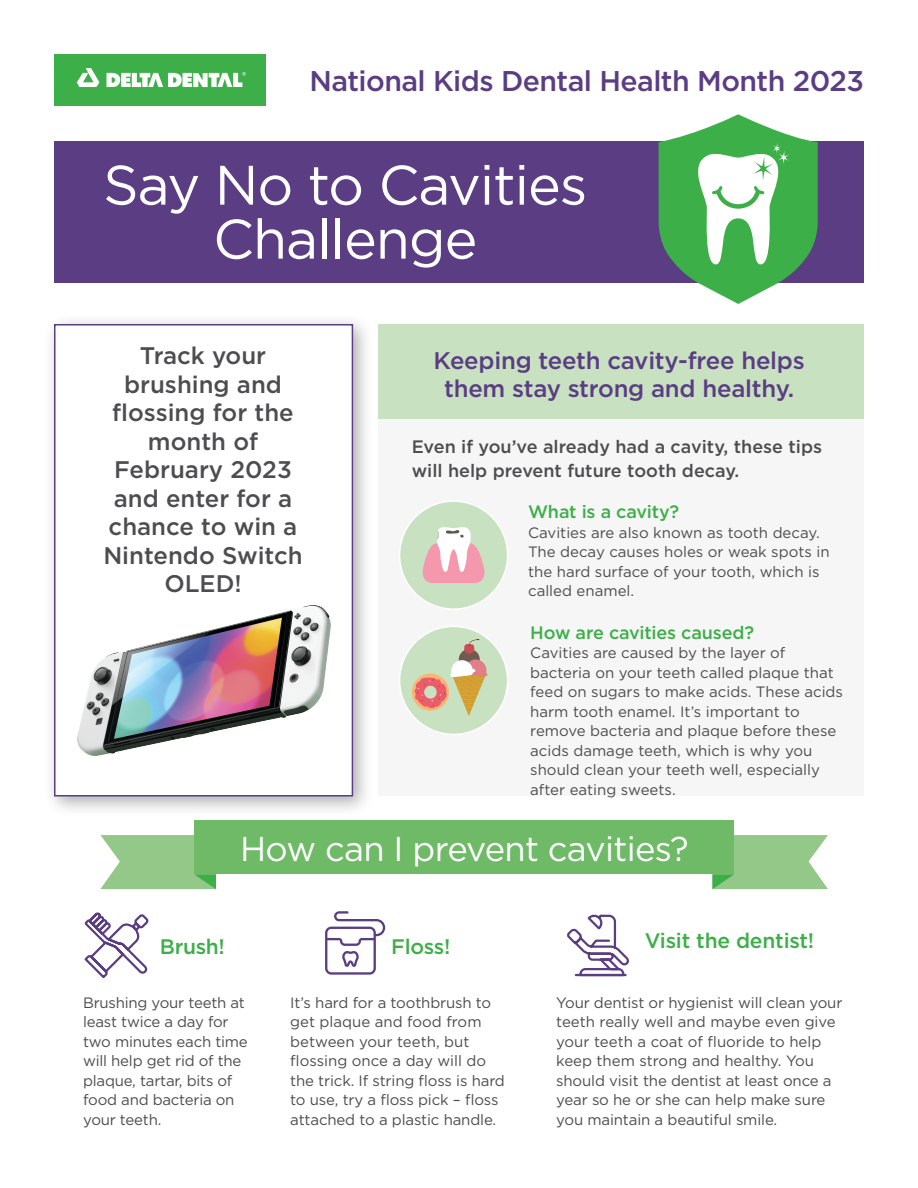
<style>
.page{position:relative;width:918px;height:1188px;background:#fff}
.page>*{position:absolute;margin:0;border:0;box-sizing:border-box;transform-origin:0 0}
.t1{font:55.5px/54px "Gotham";letter-spacing:-.02em;color:#fff;text-align:center}
.t2{font:34.5px "Gotham";letter-spacing:-.02em;color:#fff}
.t3{font:500 28.5px "Gotham";letter-spacing:-.02em;color:#5a3d83}
.t4{font:500 24px/28.5px "Gotham";color:#4d4d4f;text-align:center}
.t5{font:500 24px/28.5px "Gotham";letter-spacing:-.01em;color:#5a3d83;text-align:center}
.t6{font:500 21px "Gotham";letter-spacing:-.015em;color:#3daf49}
.t7{font:500 18px/24px "Gotham";color:#4d4d4f}
.t8{font:500 18px "Gotham";letter-spacing:-.015em;color:#3daf49}
.t9{font:15px/19.5px "Gotham";letter-spacing:-.005em;color:#4d4d4f}
</style>
<div class="page">
<div style="left:44px;top:314px;width:330px;height:503px;background:#231f20;opacity:.35"></div>
<div style="left:54px;top:324px;width:299px;height:472px;background:#fff;border:2px solid #5a3d83"></div>
<div style="left:378px;top:418px;width:486px;height:378px;background:#f6f6f6"></div>
<div style="left:378px;top:324px;width:486px;height:94px;background:#c8e1c0"></div>
<div style="left:54px;top:54px;width:211px;height:51px;background:#3daf49"></div>
<svg style="left:77px;top:68px;width:22px;height:19px"></svg>
<svg style="left:107px;top:72px;width:139px;height:15px"></svg>
<div style="left:54px;top:141px;width:810px;height:142px;background:#5a3d83"></div>
<svg style="left:659px;top:114px;width:159px;height:190px"></svg>
<div style="left:400px;top:501px;width:108px;height:108px;background:#c8e1c0;border-radius:50%"></div>
<div style="left:399px;top:500px;width:109px;height:110px;border:2px solid #fff;border-radius:50%"></div>
<svg style="left:422px;top:527px;width:63px;height:56px"></svg>
<div style="left:400px;top:626px;width:108px;height:108px;background:#c8e1c0;border-radius:50%"></div>
<div style="left:399px;top:626px;width:109px;height:109px;border:2px solid #fff;border-radius:50%"></div>
<div style="left:459px;top:649px;width:21px;height:21px;background:#715a50;border-radius:50%"></div>
<svg style="left:463px;top:639px;width:16px;height:15px"></svg>
<svg style="left:412px;top:660px;width:76px;height:56px"></svg>
<svg style="left:84px;top:912px;width:65px;height:67px"></svg>
<svg style="left:567px;top:914px;width:62px;height:63px"></svg>
<svg style="left:325px;top:911px;width:60px;height:64px"></svg>
<svg style="left:712px;top:835px;width:116px;height:54px;background:#9bcc92"></svg>
<svg style="left:100px;top:835px;width:116px;height:54px;background:#9bcc93"></svg>
<div style="left:194px;top:820px;width:540px;height:54px;background:#6eba66"></div>
<img style="left:77px;top:606px;width:254px;height:149px">
<p class="t3" style="left:310px;top:63px;width:556px">National Kids Dental Health Month 2023</p>
<p class="t1" style="left:103px;top:157px;width:486px">Say No to Cavities<br>Challenge</p>
<p class="t4" style="left:103px;top:341px;width:201px">Track your brushing and flossing for the month of<br>February 2023 and enter for a chance to win a<br>Nintendo Switch</p>
<p class="t4" style="left:164px;top:569px;width:79px">OLED!</p>
<p class="t5" style="left:434px;top:346px;width:373px">Keeping teeth cavity-free helps them stay strong and healthy.</p>
<p class="t7" style="left:412px;top:435px;width:412px">Even if you’ve already had a cavity, these tips will help prevent future tooth decay.</p>
<p class="t8" style="left:528px;top:500px;width:153px">What is a cavity?</p>
<p class="t9" style="left:528px;top:522px;width:303px">Cavities are also known as tooth decay.<br>The decay causes holes or weak spots in the hard surface of your tooth, which is called enamel.</p>
<p class="t8" style="left:530px;top:621px;width:225px">How are cavities caused?</p>
<p class="t9" style="left:530px;top:643px;width:314px">Cavities are caused by the layer of bacteria on your teeth called plaque that feed on sugars to make acids. These acids harm tooth enamel. It’s important to remove bacteria and plaque before these acids damage teeth, which is why you should clean your teeth well, especially after eating sweets.</p>
<p class="t2" style="left:240px;top:827px;width:450px">How can I prevent cavities?</p>
<p class="t6" style="left:160px;top:933px;width:67px">Brush!</p>
<p class="t6" style="left:391px;top:933px;width:61px">Floss!</p>
<p class="t6" style="left:645px;top:927px;width:171px">Visit the dentist!</p>
<p class="t9" style="left:83px;top:992px;width:166px">Brushing your teeth at least twice a day for two minutes each time will help get rid of the plaque, tartar, bits of food and bacteria on your teeth.</p>
<p class="t9" style="left:290px;top:992px;width:216px">It’s hard for a toothbrush to get plaque and food from between your teeth, but flossing once a day will do the trick. If string floss is hard to use, try a floss pick – floss attached to a plastic handle.</p>
<p class="t9" style="left:556px;top:992px;width:288px">Your dentist or hygienist will clean your teeth really well and maybe even give your teeth a coat of fluoride to help keep them strong and healthy. You should visit the dentist at least once a year so he or she can help make sure you maintain a beautiful smile.</p>
</div>
